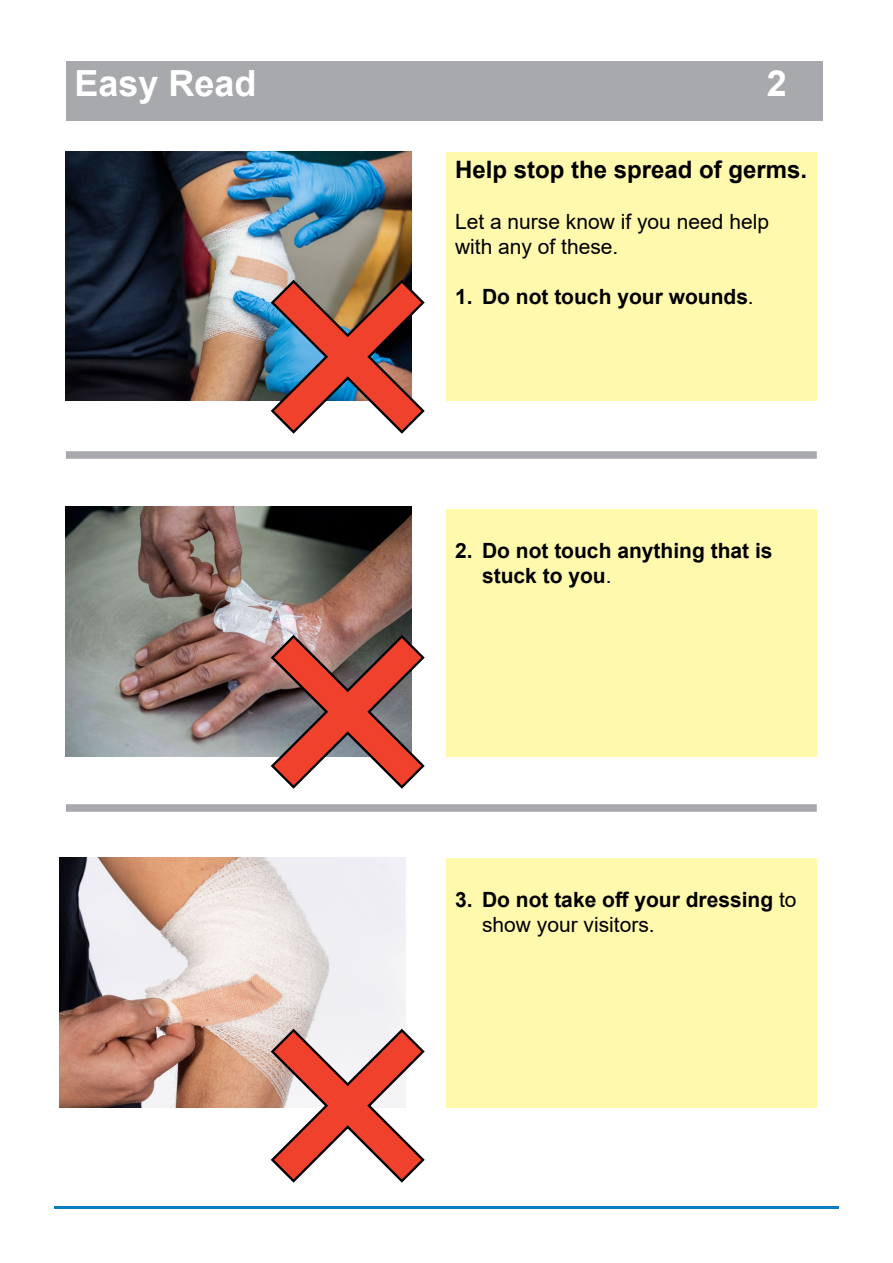
<style>
.page{position:relative;width:893px;height:1263px;background:#fff}
.page>*{position:absolute;margin:0;border:0;box-sizing:border-box;transform-origin:0 0}
.t1{font:700 36px "Arial";color:#fff}
.t2{font:700 24px "Arial";color:#000}
.t3{font:700 21px/25.2px "Arial";color:#000}
.t4{font:21px/25.2px "Arial";color:#000}
.s1{font-weight:400}
</style>
<div class="page">
<div style="left:66px;top:61px;width:757px;height:60px;background:#a7a9ac"></div>
<hr style="left:54px;top:1206px;width:785px;height:3px;background:#0b7ac0">
<div style="left:446px;top:509px;width:371px;height:247px;background:#fff9ae"></div>
<div style="left:446px;top:858px;width:371px;height:250px;background:#fff9ae"></div>
<div style="left:66px;top:451px;width:751px;height:8px;background:#a7a9ac"></div>
<div style="left:66px;top:804px;width:751px;height:8px;background:#a7a9ac"></div>
<div style="left:446px;top:152px;width:371px;height:249px;background:#fff9ae"></div>
<img style="left:66px;top:151px;width:346px;height:250px">
<img style="left:60px;top:858px;width:345px;height:250px">
<img style="left:66px;top:507px;width:346px;height:249px">
<svg style="left:270px;top:278px;width:155px;height:156px"></svg>
<svg style="left:270px;top:633px;width:155px;height:156px"></svg>
<svg style="left:270px;top:1027px;width:155px;height:156px"></svg>
<p class="t1" style="left:74px;top:58px;width:184px">Easy Read</p>
<p class="t1" style="left:767px;top:58px;width:22px">2</p>
<p class="t2" style="left:455px;top:153px;width:354px">Help stop the spread of germs.</p>
<p class="t4" style="left:455px;top:208px;width:316px">Let a nurse know if you need help with any of these.</p>
<p class="t3" style="left:455px;top:284px;width:300px">1. Do not touch your wounds<span class="s1">.</span></p>
<p class="t3" style="left:482px;top:538px;width:292px;text-indent:-27px">2. Do not touch anything that is stuck to you<span class="s1">.</span></p>
<p class="t3" style="left:482px;top:887px;width:316px;text-indent:-27px">3. Do not take off your dressing <span class="s1">to show your visitors.</span></p>
</div>
